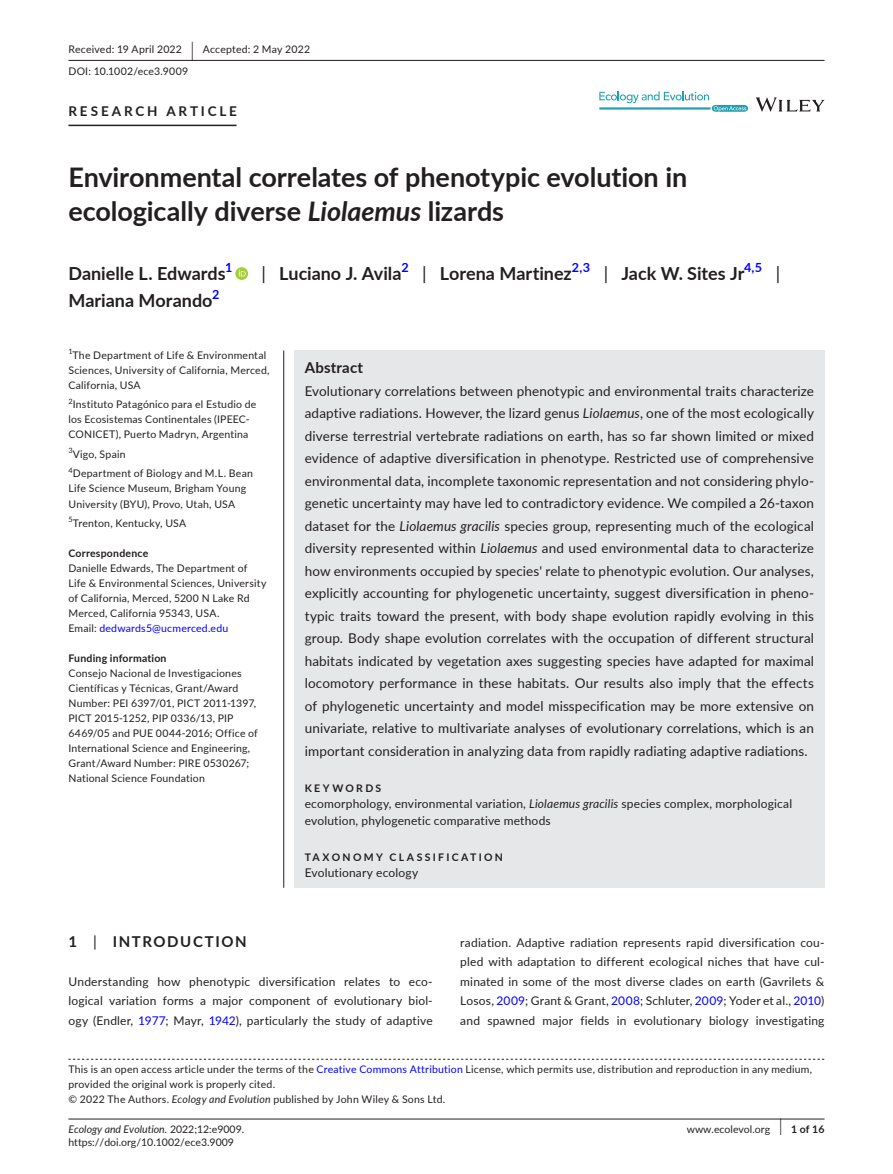
<style>
.page{position:relative;width:893px;height:1174px;background:#fff}
.page>*{position:absolute;margin:0;border:0;box-sizing:border-box;transform-origin:0 0}
.t1{font:700 27px/34.5px "Lato";letter-spacing:-.005em;color:#231f20}
.t2{font:700 18px "Lato";color:#231f20}
.t3{font:18px "Lato";color:#231f20}
.t4{font:700 15px "Lato";letter-spacing:.1em;color:#231f20}
.t5{font:700 15px "Lato";letter-spacing:.015em;color:#231f20}
.t6{font:13.5px/22.5px "Lato";letter-spacing:.01em;color:#231f20;text-align:justify}
.t7{font:700 13.5px "Lato";letter-spacing:.21em;color:#231f20}
.t8{font:700 12.6px "Lato";color:#00f}
.t9{font:12px/19.5px "Lato";letter-spacing:.015em;color:#231f20;text-align:justify}
.t10{font:10.5px/15px "Lato";letter-spacing:.02em;color:#231f20}
.t11{font:10.5px "Lato";color:#231f20}
.t12{font:700 10.5px "Lato";letter-spacing:.025em;color:#231f20}
.t13{font:italic 10.5px "Lato";color:#231f20}
.t14{font:700 10.5px "Lato";letter-spacing:.22em;color:#231f20}
.t15{font:7.35px "Lato";color:#231f20}
.s1{font-size:19.65px}
.s2{font-style:italic}
.s3{font-weight:400}
.s4{color:#00f}
.s5{font-style:normal}
.s6{font-weight:400;font-size:17.4px}
</style>
<div class="page">
<hr style="left:68px;top:1118px;width:756px;height:1px;background:#231f20">
<svg style="left:756px;top:97px;width:68px;height:15px"></svg>
<svg style="left:599px;top:91px;width:149px;height:21px"></svg>
<hr style="left:68px;top:60px;width:756px;height:1px;background:#231f20">
<hr style="left:68px;top:125px;width:169px;height:1px;background:#231f20">
<svg style="left:235px;top:267px;width:13px;height:13px"></svg>
<svg style="left:239px;top:269px;width:7px;height:7px"></svg>
<svg style="left:68px;top:1058px;width:756px;height:1px"></svg>
<div style="left:294px;top:350px;width:530px;height:537px;background:#e6e7e9"></div>
<hr style="left:283px;top:350px;width:1px;height:537px;background:#231f20">
<p class="t10" style="left:68px;top:38px;width:243px;line-height:21.8px">Received: 19 April 2022 <span class="s1">|</span> Accepted: 2 May 2022<br>DOI: 10.1002/ece3.9009</p>
<p class="t7" style="left:68px;top:101px;width:170px">RESEARCH ARTICLE</p>
<h1 class="t1" style="left:68px;top:159px;width:620px">Environmental correlates of phenotypic evolution in ecologically diverse <span class="s2">Liolaemus</span> lizards</h1>
<h2 class="t2" style="left:68px;top:260px;width:159px">Danielle L. Edwards</h2>
<p class="t8" style="left:225px;top:258px;width:9px">1</p>
<h2 class="t2" style="left:262px;top:260px;width:141px"><span class="s3">|</span> Luciano J. Avila</h2>
<p class="t8" style="left:401px;top:258px;width:9px">2</p>
<h2 class="t2" style="left:422px;top:260px;width:151px"><span class="s3">|</span> Lorena Martinez</h2>
<p class="t8" style="left:572px;top:258px;width:20px">2,3</p>
<h2 class="t2" style="left:604px;top:260px;width:142px"><span class="s3">|</span> Jack W. Sites Jr</h2>
<p class="t8" style="left:744px;top:258px;width:20px">4,5</p>
<h2 class="t3" style="left:776px;top:260px;width:6px">|</h2>
<h2 class="t2" style="left:68px;top:287px;width:146px">Mariana Morando</h2>
<p class="t8" style="left:212px;top:285px;width:9px">2</p>
<p class="t15" style="left:68px;top:346px;width:6px">1</p>
<p class="t10" style="left:68px;top:347px;width:203px;text-indent:4px">The Department of Life &amp; Environmental<br>Sciences, University of California, Merced,<br>California, USA</p>
<p class="t15" style="left:68px;top:396px;width:6px">2</p>
<p class="t10" style="left:68px;top:397px;width:189px;text-indent:4px">Instituto Patagónico para el Estudio de los Ecosistemas Continentales (IPEEC-<br>CONICET), Puerto Madryn, Argentina</p>
<p class="t10" style="left:68px;top:444px;width:186px;line-height:19.5px"><sup>3</sup>Vigo, Spain<br><sup>4</sup>Department of Biology and M.L. Bean</p>
<p class="t10" style="left:68px;top:481px;width:179px">Life Science Museum, Brigham Young<br>University (BYU), Provo, Utah, USA</p>
<p class="t10" style="left:68px;top:515px;width:119px"><sup>5</sup>Trenton, Kentucky, USA</p>
<p class="t12" style="left:68px;top:545px;width:81px">Correspondence</p>
<p class="t10" style="left:68px;top:560px;width:199px">Danielle Edwards, The Department of Life &amp; Environmental Sciences, University of California, Merced, 5200 N Lake Rd Merced, California 95343, USA.<br>Email: <span class="s4">dedwards5@ucmerced.edu</span></p>
<p class="t12" style="left:68px;top:650px;width:100px">Funding information</p>
<p class="t10" style="left:68px;top:665px;width:191px">Consejo Nacional de Investigaciones Científicas y Técnicas, Grant/Award Number: PEI 6397/01, PICT 2011-1397, PICT 2015-1252, PIP 0336/13, PIP 6469/05 and PUE 0044-2016; Office of International Science and Engineering, Grant/Award Number: PIRE 0530267; National Science Foundation</p>
<p class="t5" style="left:305px;top:356px;width:60px">Abstract</p>
<p class="t6" style="left:305px;top:379px;width:511px">Evolutionary correlations between phenotypic and environmental traits characterize adaptive radiations. However, the lizard genus <span class="s2">Liolaemus</span>, one of the most ecologically diverse terrestrial vertebrate radiations on earth, has so far shown limited or mixed evidence of adaptive diversification in phenotype. Restricted use of comprehensive environmental data, incomplete taxonomic representation and not considering phylo&shy;genetic uncertainty may have led to contradictory evidence. We compiled a 26-taxon dataset for the <span class="s2">Liolaemus gracilis</span> species group, representing much of the ecological diversity represented within <span class="s2">Liolaemus</span> and used environmental data to characterize how environments occupied by species' relate to phenotypic evolution. Our analyses, explicitly accounting for phylogenetic uncertainty, suggest diversification in pheno&shy;typic traits toward the present, with body shape evolution rapidly evolving in this group. Body shape evolution correlates with the occupation of different structural habitats indicated by vegetation axes suggesting species have adapted for maximal locomotory performance in these habitats. Our results also imply that the effects of phylogenetic uncertainty and model misspecification may be more extensive on univariate, relative to multivariate analyses of evolutionary correlations, which is an important consideration in analyzing data from rapidly radiating adaptive radiations.</p>
<p class="t14" style="left:305px;top:780px;width:78px">KEYWORDS</p>
<p class="t9" style="left:305px;top:795px;width:489px;line-height:16.5px">ecomorphology, environmental variation, <span class="s2">Liolaemus gracilis</span> species complex, morphological evolution, phylogenetic comparative methods</p>
<p class="t14" style="left:305px;top:849px;width:200px">TAXONOMY CLASSIFICATION</p>
<p class="t9" style="left:305px;top:862px;width:115px">Evolutionary ecology</p>
<p class="t4" style="left:68px;top:930px;width:180px">1 <span class="s3">|</span> INTRODUCTION</p>
<p class="t9" style="left:68px;top:971px;width:366px">Understanding how phenotypic diversification relates to eco&shy;logical variation forms a major component of evolutionary biol&shy;ogy (Endler, <span class="s4">1977</span>; Mayr, <span class="s4">1942</span>), particularly the study of adaptive</p>
<p class="t9" style="left:460px;top:932px;width:366px">radiation. Adaptive radiation represents rapid diversification cou&shy;pled with adaptation to different ecological niches that have cul&shy;minated in some of the most diverse clades on earth (Gavrilets &amp; Losos, <span class="s4">2009</span>; Grant &amp; Grant, <span class="s4">2008</span>; Schluter, <span class="s4">2009</span>; Yoder et al., <span class="s4">2010</span>) and spawned major fields in evolutionary biology investigating</p>
<p class="t10" style="left:68px;top:1061px;width:745px">This is an open access article under the terms of the <span class="s4">Creative Commons Attribution</span> License, which permits use, distribution and reproduction in any medium, provided the original work is properly cited.<br>© 2022 The Authors. <span class="s2">Ecology and Evolution</span> published by John Wiley &amp; Sons Ltd.</p>
<p class="t13" style="left:68px;top:1121px;width:177px">Ecology and Evolution. <span class="s5">2022;12:e9009.</span></p>
<p class="t12" style="left:779px;top:1121px;width:46px"><span class="s6">|</span> 1 of 16</p>
<p class="t11" style="left:68px;top:1135px;width:167px">https://doi.org/10.1002/ece3.9009</p>
<p class="t11" style="left:687px;top:1121px;width:85px">www.ecolevol.org</p>
</div>
